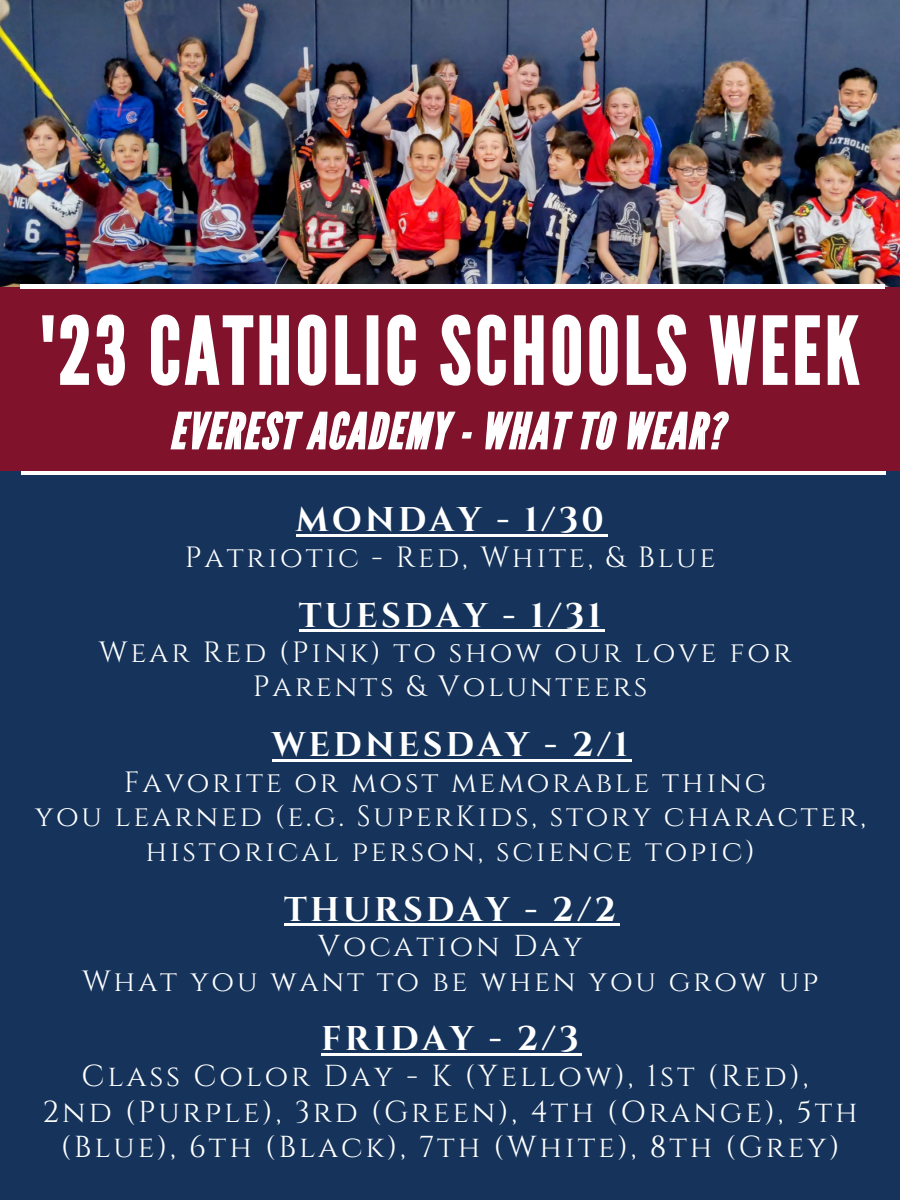
<style>
.page{position:relative;width:900px;height:1200px;background:#80122c}
.page>*{position:absolute;margin:0;border:0;box-sizing:border-box;transform-origin:0 0}
.t1{font:92.3px "League Gothic";letter-spacing:.045em;color:#fff}
.t2{font:italic 49px "League Gothic";letter-spacing:.045em;color:#fff}
.t3{font:700 34.3px "Cinzel";letter-spacing:.095em;color:#fff}
.t4{font:30.3px/35.2px "Cinzel";letter-spacing:.095em;color:#fff;text-align:center}
.t5{font:29.3px/34.5px "Cinzel";letter-spacing:.095em;color:#fff;text-align:center}
</style>
<div class="page">
<div style="left:0;top:471px;width:900px;height:729px;background:#15335b"></div>
<img style="left:0;top:0;width:900px;height:286px">
<hr style="left:296px;top:534px;width:311px;height:3px;background:#fff">
<hr style="left:299px;top:629px;width:305px;height:3px;background:#fff">
<hr style="left:272px;top:759px;width:359px;height:3px;background:#fff">
<hr style="left:284px;top:923px;width:335px;height:3px;background:#fff">
<hr style="left:321px;top:1053px;width:156px;height:3px;background:#fff">
<hr style="left:477px;top:1053px;width:105px;height:3px;background:#fff">
<hr style="left:21px;top:471px;width:865px;height:3px;background:#fff">
<svg style="left:42px;top:314px;width:818px;height:72px"></svg>
<svg style="left:170px;top:411px;width:559px;height:39px"></svg>
<hr style="left:20px;top:284px;width:864px;height:4px;background:#fff">
<h1 class="t1" style="left:41px;top:298px;width:820px">'23 CATHOLIC SCHOOLS WEEK</h1>
<h2 class="t2" style="left:170px;top:403px;width:554px">EVEREST ACADEMY - WHAT TO WEAR?</h2>
<p class="t3" style="left:296px;top:498px;width:310px">MONDAY - 1/30</p>
<p class="t5" style="left:185px;top:541px;width:532px">Patriotic - Red, White, &amp; Blue</p>
<p class="t3" style="left:299px;top:593px;width:304px">TUESDAY - 1/31</p>
<p class="t5" style="left:99px;top:636px;width:694px">Wear Red (Pink) to show our love for<br>Parents &amp; Volunteers</p>
<p class="t3" style="left:272px;top:723px;width:357px">WEDNESDAY - 2/1</p>
<p class="t5" style="left:35px;top:766px;width:833px">Favorite or most memorable thing<br>you learned (e.g. SuperKids, story character, historical person, science topic)</p>
<p class="t3" style="left:284px;top:887px;width:333px">THURSDAY - 2/2</p>
<p class="t4" style="left:318px;top:929px;width:266px">Vocation Day</p>
<p class="t5" style="left:82px;top:965px;width:738px">What you want to be when you grow up</p>
<p class="t3" style="left:321px;top:1017px;width:259px">FRIDAY - 2/3</p>
<p class="t4" style="left:43px;top:1060px;width:817px">Class Color Day - K (Yellow), 1st (Red),<br>2nd (Purple), 3rd (Green), 4th (Orange), 5th (Blue), 6th (Black), 7th (White), 8th (Grey)</p>
</div>
